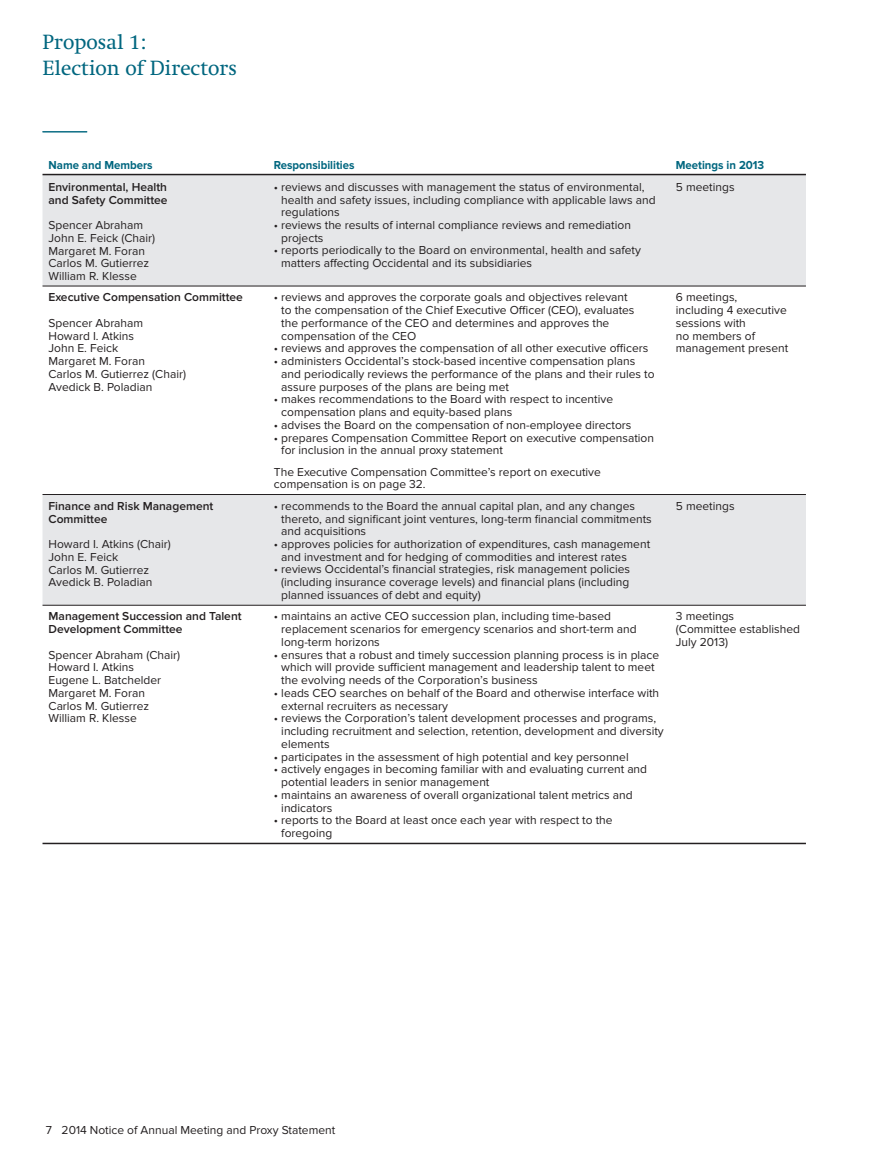
<style>
.page{position:relative;width:891px;height:1161px;background:#fff}
.page>*{position:absolute;margin:0;border:0;box-sizing:border-box;transform-origin:0 0}
.t1{font:21px/25.5px "Swift LT Std";color:#00667f}
.t2{font:12px/12.8px "Proxima Nova";color:#231f20}
.t3{font:600 12px/12.8px "Proxima Nova";color:#231f20}
.t4{font:700 12px "Proxima Nova";color:#00667f;scale:.95 1}
.s1{font-weight:400}
</style>
<div class="page">
<hr style="left:43px;top:131px;width:44px;height:1px;background:#00667f">
<svg style="left:43px;top:175px;width:763px;height:430px;fill:#e6e7e9"></svg>
<hr style="left:43px;top:286px;width:763px;height:1px;background:#231f20">
<hr style="left:43px;top:494px;width:763px;height:1px;background:#231f20">
<hr style="left:43px;top:605px;width:763px;height:1px;background:#231f20">
<hr style="left:43px;top:843px;width:763px;height:1px;background:#231f20">
<hr style="left:43px;top:174px;width:763px;height:1px;background:#231f20">
<p class="t1" style="left:43px;top:31px;width:196px">Proposal 1:<br>Election of Directors</p>
<p class="t4" style="left:49px;top:160px;width:111px">Name and Members</p>
<p class="t4" style="left:274px;top:160px;width:86px">Responsibilities</p>
<p class="t4" style="left:676px;top:160px;width:95px">Meetings in 2013</p>
<p class="t3" style="left:49px;top:181px;width:121px">Environmental, Health and Safety Committee</p>
<p class="t2" style="left:49px;top:220px;width:108px">Spencer Abraham<br>John E. Feick (Chair)<br>Margaret M. Foran<br>Carlos M. Gutierrez<br>William R. Klesse</p>
<p class="t2" style="left:281px;top:181px;width:376px;text-indent:-7px">• reviews and discusses with management the status of environmental, health and safety issues, including compliance with applicable laws and regulations</p>
<p class="t2" style="left:281px;top:220px;width:351px;text-indent:-7px">• reviews the results of internal compliance reviews and remediation projects</p>
<p class="t2" style="left:281px;top:245px;width:361px;text-indent:-7px">• reports periodically to the Board on environmental, health and safety matters affecting Occidental and its subsidiaries</p>
<p class="t2" style="left:676px;top:181px;width:60px">5 meetings</p>
<p class="t3" style="left:49px;top:286px;width:196px;line-height:25.5px">Executive Compensation Committee<br><span class="s1">Spencer Abraham</span></p>
<p class="t2" style="left:49px;top:330px;width:139px">Howard I. Atkins<br>John E. Feick<br>Margaret M. Foran<br>Carlos M. Gutierrez (Chair)<br>Avedick B. Poladian</p>
<p class="t3" style="left:49px;top:500px;width:166px">Finance and Risk Management<br>Committee</p>
<p class="t2" style="left:49px;top:539px;width:124px">Howard I. Atkins (Chair)<br>John E. Feick<br>Carlos M. Gutierrez<br>Avedick B. Poladian</p>
<p class="t3" style="left:49px;top:611px;width:195px">Management Succession and Talent<br>Development Committee</p>
<p class="t2" style="left:49px;top:649px;width:133px">Spencer Abraham (Chair)<br>Howard I. Atkins<br>Eugene L. Batchelder<br>Margaret M. Foran<br>Carlos M. Gutierrez<br>William R. Klesse</p>
<p class="t2" style="left:281px;top:292px;width:355px;text-indent:-7px">• reviews and approves the corporate goals and objectives relevant to the compensation of the Chief Executive Officer (CEO), evaluates the performance of the CEO and determines and approves the compensation of the CEO</p>
<p class="t2" style="left:274px;top:343px;width:376px">• reviews and approves the compensation of all other executive officers</p>
<p class="t2" style="left:281px;top:356px;width:375px;text-indent:-7px">• administers Occidental’s stock-based incentive compensation plans and periodically reviews the performance of the plans and their rules to assure purposes of the plans are being met</p>
<p class="t2" style="left:281px;top:394px;width:333px;text-indent:-7px">• makes recommendations to the Board with respect to incentive compensation plans and equity-based plans</p>
<p class="t2" style="left:274px;top:419px;width:359px">• advises the Board on the compensation of non-employee directors</p>
<p class="t2" style="left:281px;top:432px;width:374px;text-indent:-7px">• prepares Compensation Committee Report on executive compensation for inclusion in the annual proxy statement</p>
<p class="t2" style="left:274px;top:466px;width:328px">The Executive Compensation Committee’s report on executive compensation is on page 32.</p>
<p class="t2" style="left:281px;top:500px;width:372px;text-indent:-7px">• recommends to the Board the annual capital plan, and any changes thereto, and significant joint ventures, long-term financial commitments and acquisitions</p>
<p class="t2" style="left:281px;top:539px;width:370px;text-indent:-7px">• approves policies for authorization of expenditures, cash management and investment and for hedging of commodities and interest rates</p>
<p class="t2" style="left:281px;top:564px;width:350px;text-align:justify;text-indent:-7px">• reviews Occidental’s financial strategies, risk management policies (including insurance coverage levels) and financial plans (including planned issuances of debt and equity)</p>
<p class="t2" style="left:281px;top:611px;width:357px;text-indent:-7px">• maintains an active CEO succession plan, including time-based replacement scenarios for emergency scenarios and short-term and long-term horizons</p>
<p class="t2" style="left:281px;top:649px;width:379px;text-indent:-7px">• ensures that a robust and timely succession planning process is in place which will provide sufficient management and leadership talent to meet the evolving needs of the Corporation’s business</p>
<p class="t2" style="left:281px;top:687px;width:379px;text-indent:-7px">• leads CEO searches on behalf of the Board and otherwise interface with external recruiters as necessary</p>
<p class="t2" style="left:281px;top:713px;width:384px;text-indent:-7px">• reviews the Corporation’s talent development processes and programs, including recruitment and selection, retention, development and diversity elements</p>
<p class="t2" style="left:274px;top:751px;width:356px">• participates in the assessment of high potential and key personnel</p>
<p class="t2" style="left:281px;top:764px;width:367px;text-indent:-7px">• actively engages in becoming familiar with and evaluating current and potential leaders in senior management</p>
<p class="t2" style="left:281px;top:789px;width:353px;text-indent:-7px">• maintains an awareness of overall organizational talent metrics and indicators</p>
<p class="t2" style="left:281px;top:815px;width:333px;text-indent:-7px">• reports to the Board at least once each year with respect to the foregoing</p>
<p class="t2" style="left:676px;top:292px;width:114px">6 meetings,<br>including 4 executive sessions with<br>no members of management present</p>
<p class="t2" style="left:676px;top:500px;width:60px">5 meetings</p>
<p class="t2" style="left:676px;top:611px;width:126px">3 meetings<br>(Committee established<br>July 2013)</p>
<p class="t2" style="left:46px;top:1124px;width:291px">7 2014 Notice of Annual Meeting and Proxy Statement</p>
</div>
